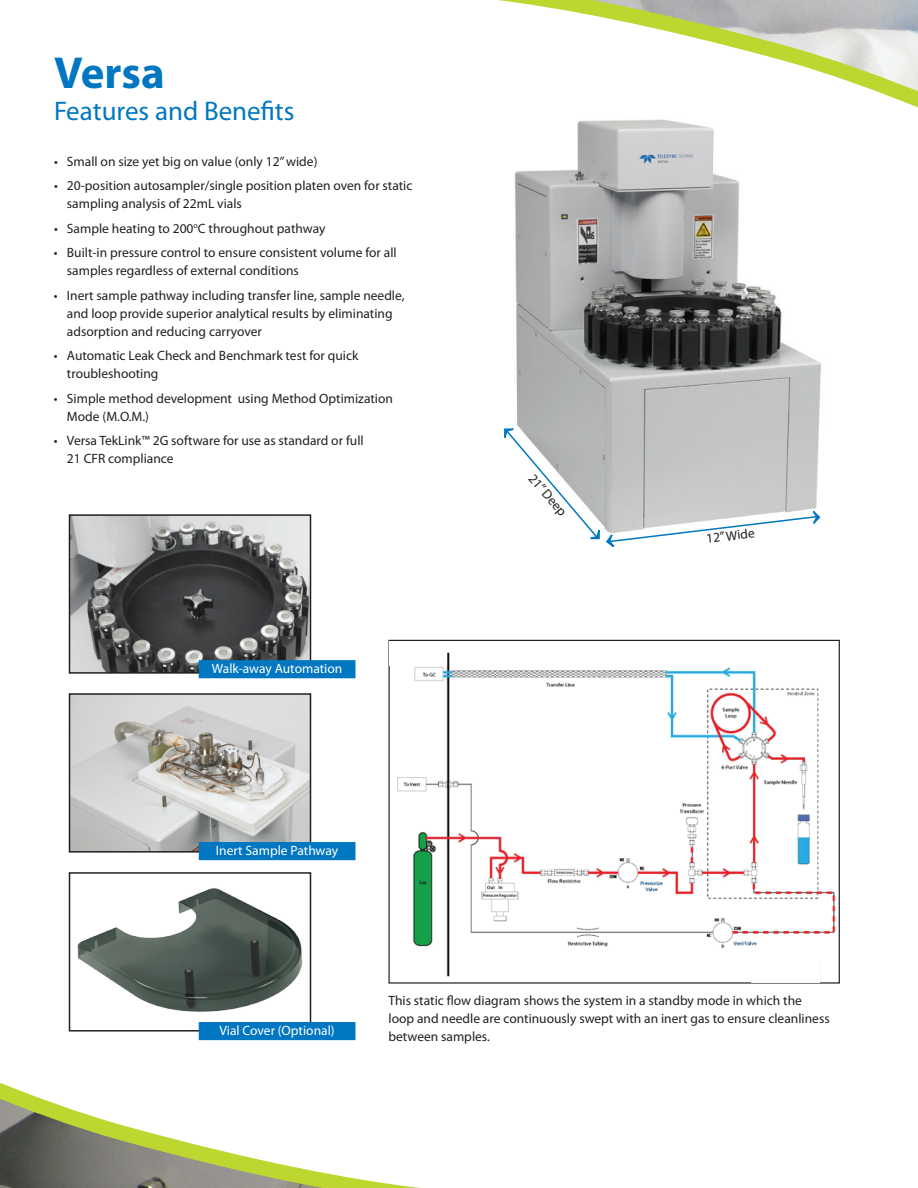
<style>
.page{position:relative;width:918px;height:1188px;background:#fff}
.page>*{position:absolute;margin:0;border:0;box-sizing:border-box;transform-origin:0 0}
.t1{font:700 45px "Myriad Pro";color:#0077c0}
.t2{font:27px "Myriad Pro";color:#0077c0}
.t3{font:13.5px/18px "Myriad Pro";color:#231f20}
.t4{font:13.5px "Myriad Pro";color:#fff}
</style>
<div class="page">
<svg style="left:0;top:845px;width:420px;height:343px"></svg>
<svg style="left:497px;top:0;width:421px;height:108px"></svg>
<img style="left:72px;top:696px;width:236px;height:154px">
<div style="left:69px;top:693px;width:242px;height:160px;border:2px solid #231f20"></div>
<img style="left:72px;top:517px;width:236px;height:154px">
<div style="left:69px;top:514px;width:242px;height:160px;border:2px solid #231f20"></div>
<img style="left:72px;top:875px;width:236px;height:154px">
<div style="left:69px;top:872px;width:242px;height:160px;border:2px solid #231f20"></div>
<img style="left:497px;top:106px;width:343px;height:322px">
<svg style="left:504px;top:428px;width:317px;height:120px"></svg>
<div style="left:200px;top:661px;width:155px;height:17px;background:#0077c0"></div>
<div style="left:199px;top:660px;width:157px;height:18px;border:2px solid #0077c0"></div>
<div style="left:200px;top:843px;width:155px;height:16px;background:#0077c0"></div>
<div style="left:199px;top:842px;width:157px;height:18px;border:2px solid #0077c0"></div>
<div style="left:200px;top:1023px;width:155px;height:16px;background:#0077c0"></div>
<div style="left:199px;top:1022px;width:157px;height:18px;border:2px solid #0077c0"></div>
<img style="left:391px;top:652px;width:445px;height:330px">
<div style="left:390px;top:641px;width:57px;height:25px;background:#fff"></div>
<div style="left:751px;top:949px;width:68px;height:33px;background:#fff"></div>
<h1 class="t1" style="left:54px;top:43px;width:112px">Versa</h1>
<h2 class="t2" style="left:54px;top:94px;width:242px">Features and Benefits</h2>
<p class="t3" style="left:54px;top:152px;width:265px">• Small on size yet big on value (only 12” wide)</p>
<p class="t3" style="left:67px;top:177px;width:347px;text-indent:-13px">• 20-position autosampler/single position platen oven for static sampling analysis of 22mL vials</p>
<p class="t3" style="left:54px;top:219px;width:273px">• Sample heating to 200<sup>o</sup>C throughout pathway</p>
<p class="t3" style="left:67px;top:243px;width:331px;text-indent:-13px">• Built-in pressure control to ensure consistent volume for all samples regardless of external conditions</p>
<p class="t3" style="left:67px;top:286px;width:339px;text-indent:-13px">• Inert sample pathway including transfer line, sample needle, and loop provide superior analytical results by eliminating adsorption and reducing carryover</p>
<p class="t3" style="left:67px;top:346px;width:293px;text-indent:-13px">• Automatic Leak Check and Benchmark test for quick troubleshooting</p>
<p class="t3" style="left:67px;top:389px;width:328px;text-indent:-13px">• Simple method development using Method Optimization<br>Mode (M.O.M.)</p>
<p class="t3" style="left:67px;top:431px;width:298px;text-indent:-13px">• Versa TekLink™ 2G software for use as standard or full<br>21 CFR compliance</p>
<p class="t4" style="left:212px;top:660px;width:132px">Walk-away Automation</p>
<p class="t4" style="left:216px;top:842px;width:124px">Inert Sample Pathway</p>
<p class="t3" style="left:538px;top:470px;width:52px;rotate:49deg">21” Deep</p>
<p class="t3" style="left:705px;top:529px;width:50px;rotate:-6deg">12” Wide</p>
<p class="t4" style="left:220px;top:1022px;width:117px">Vial Cover (Optional)</p>
<p class="t3" style="left:388px;top:991px;width:443px">This static flow diagram shows the system in a standby mode in which the loop and needle are continuously swept with an inert gas to ensure cleanliness between samples.</p>
</div>
